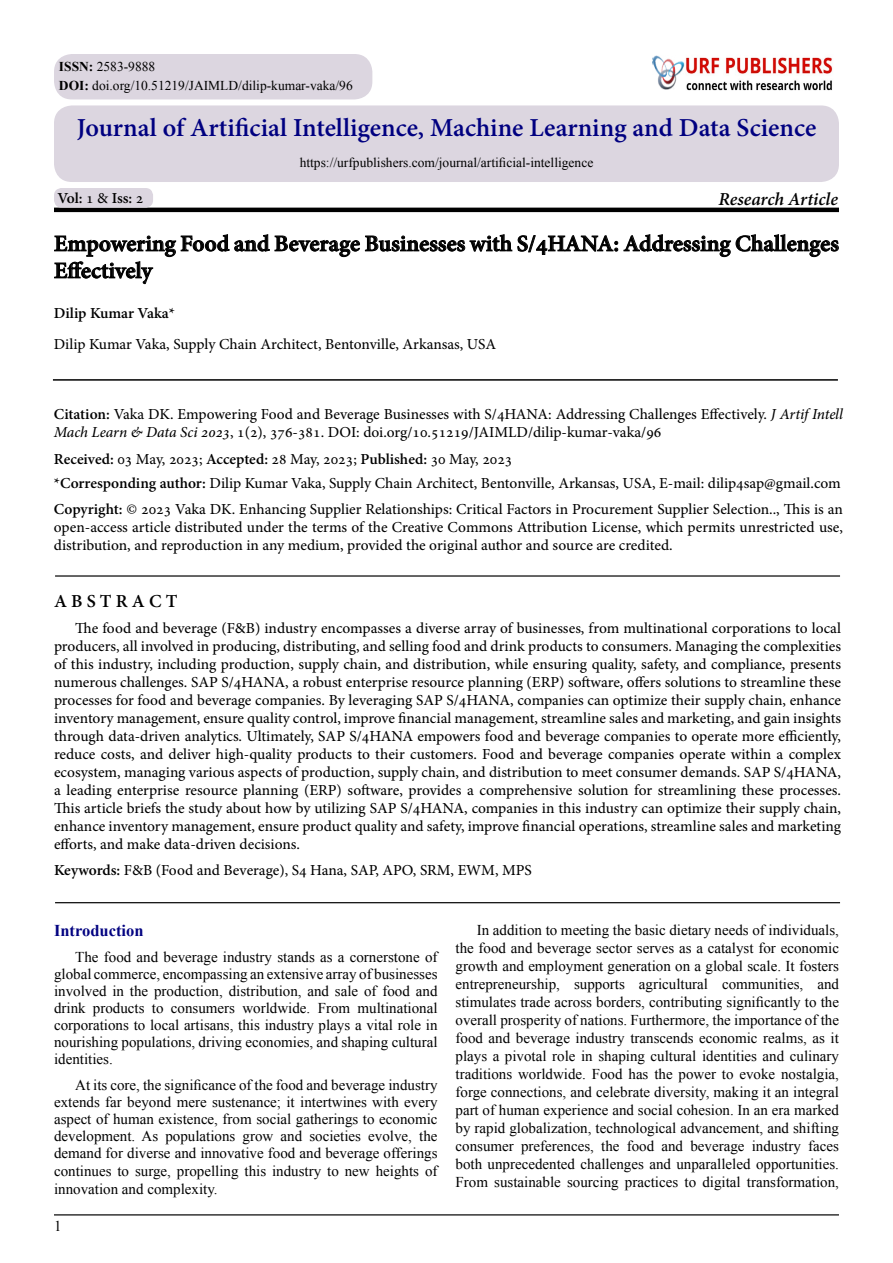
<style>
.page{position:relative;width:893px;height:1263px;background:#fff}
.page>*{position:absolute;margin:0;border:0;box-sizing:border-box;transform-origin:0 0}
.t1{font:700 25.5px "Adobe Hebrew";color:#000080}
.t2{font:700 22.5px/27px "Adobe Hebrew";color:#000}
.t3{font:italic 700 18px "Adobe Hebrew";letter-spacing:-.005em;color:#000}
.t4{font:700 18px "Adobe Hebrew";letter-spacing:.23em;color:#000}
.t5{font:700 16.5px "Times New Roman";color:#030381}
.t6{font:15px/18px "Adobe Hebrew";color:#000}
.t7{font:15px/17.1px "Times New Roman";color:#000;text-align:right}
.t8{font:700 15px "Adobe Hebrew";letter-spacing:-.005em;color:#000}
.t9{font:13.5px/18.3px "Times New Roman";color:#000}
.s1{font-weight:700}
.s2{font-weight:400}
.s3{font-style:italic}
</style>
<div class="page">
<hr style="left:54px;top:208px;width:785px;height:4px;background:#000">
<svg style="left:54px;top:234px;width:785px;height:50px"></svg>
<hr style="left:53px;top:379px;width:785px;height:2px;background:#000">
<hr style="left:55px;top:575px;width:785px;height:2px;background:#000">
<hr style="left:54px;top:1214px;width:785px;height:1px;background:#000">
<div style="left:54px;top:188px;width:99px;height:20px;background:#dcd6e0;border-radius:8px"></div>
<div style="left:54px;top:105px;width:785px;height:77px;background:#dcd6e0;border-radius:18px"></div>
<hr style="left:55px;top:902px;width:785px;height:1px;background:#000">
<img style="left:697px;top:57px;width:136px;height:33px">
<div style="left:641px;top:44px;width:56px;height:46px;background:#000;opacity:.5"></div>
<div style="left:642px;top:46px;width:50px;height:44px;background:#fff"></div>
<div style="left:651px;top:55px;width:44px;height:35px;background:#000;opacity:.75"></div>
<div style="left:54px;top:54px;width:318px;height:45px;background:#dcd6e0;border-radius:18px"></div>
<p class="t9" style="left:59px;top:57px;width:295px"><span class="s1">ISSN:</span> 2583-9888<br><span class="s1">DOI:</span> doi.org/10.51219/JAIMLD/dilip-kumar-vaka/96</p>
<h1 class="t1" style="left:77px;top:112px;width:741px">Journal of Artificial Intelligence, Machine Learning and Data Science</h1>
<p class="t8" style="left:57px;top:189px;width:87px">Vol <span class="s2">1</span>: <span class="s2">&amp;</span> Iss <span class="s2">2</span>:</p>
<p class="t9" style="left:300px;top:153px;width:295px">https://urfpublishers.com/journal/artificial-intelligence</p>
<p class="t3" style="left:718px;top:188px;width:121px">Research Article</p>
<h2 class="t2" style="left:54px;top:230px;width:786px">Empowering Food and Beverage Businesses with S/4HANA: Addressing Challenges<br>Effectively</h2>
<p class="t8" style="left:54px;top:304px;width:123px">Dilip Kumar Vaka*</p>
<p class="t6" style="left:54px;top:335px;width:444px">Dilip Kumar Vaka, Supply Chain Architect, Bentonville, Arkansas, USA</p>
<p class="t6" style="left:54px;top:405px;width:791px"><span class="s1">Citation:</span> Vaka DK. Empowering Food and Beverage Businesses with S/4HANA: Addressing Challenges Effectively <span class="s3">J</span>. <span class="s3">Artif Intell<br>Mach Learn &amp; Data Sci 2023</span>, , )2(1 376-381. DOI: doi.org/10.51219/JAIMLD/dilip-kumar-vaka/96</p>
<p class="t6" style="left:54px;top:447px;width:788px;line-height:24.3px"><span class="s1">Received:</span> 03 May, 2023; <span class="s1">Accepted:</span> 28 May, 2023; <span class="s1">Published:</span> 30 May, 2023<br><span class="s1">*Corresponding author:</span> Dilip Kumar Vaka, Supply Chain Architect, Bentonville, Arkansas, USA -E, mail: dilip4sap@gmail.com</p>
<p class="t6" style="left:54px;top:501px;width:791px;text-align:justify"><span class="s1">Copyright:</span> © 2023 Vaka DK. Enhancing Supplier Relationships: Critical Factors in Procurement Supplier Selection.., This is an open-access article distributed under the terms of the Creative Commons Attribution License, which permits unrestricted use, distribution, and reproduction in any medium, provided the original author and source are credited.</p>
<p class="t4" style="left:54px;top:590px;width:125px">AB TS RACT</p>
<p class="t6" style="left:54px;top:619px;width:789px;text-align:justify;text-indent:21px">The food and beverage ( &amp;F B) industry encompasses a diverse array of businesses, from multinational corporations to local producers, all involved in producing, distributing, and selling food and drink products to consumers. Managing the complexities of this industry, including production, supply chain, and distribution, while ensuring quality, safety, and compliance, presents numerous challenges. SAP S/4HANA a, robust enterprise resource planning (ERP) software, offers solutions to streamline these processes for food and beverage companies. By leveraging SAP S/4HANA, companies can optimize their supply chain, enhance inventory management, ensure quality control, improve financial management, streamline sales and marketing, and gain insights through data-driven analytics. Ultimately, SAP S/4HANA empowers food and beverage companies to operate more efficiently, reduce costs, and deliver high-quality products to their customers. Food and beverage companies operate within a complex ecosystem, managing various aspects of production, supply chain, and distribution to meet consumer demands. SAP S/4HANA, a leading enterprise resource planning (ERP) software, provides a comprehensive solution for streamlining these processes.<br>This article briefs the study about how by utilizing SAP S/4HANA, companies in this industry can optimize their supply chain, enhance inventory management, ensure product quality and safety, improve financial operations, streamline sales and marketing efforts, and make data-driven decisions.</p>
<p class="t6" style="left:54px;top:861px;width:479px"><span class="s1">Keywords</span> &amp;F<span class="s1">:</span> B (Food and Beverage 4S, ) Hana, SAP, APO, SRM, EWM, MPS</p>
<p class="t5" style="left:54px;top:919px;width:91px">Introduction</p>
<p class="t7" style="left:54px;top:948px;width:385px">The food and beverage industry stands as a cornerstone of global commerce, encompassing an extensive array ofbusinesses involved in the production, distribution, and sale of food and multinational</p>
<p class="t7" style="left:54px;top:999px;width:385px;text-align:left">drink<br>corporations to local artisans, this industry plays a vital role in nourishing populations, driving economies, and shaping cultural identities.</p>
<p class="t7" style="left:54px;top:1076px;width:385px">At its core, the significance of the food and beverage industry extends far beyond mere sustenance; it intertwines with every aspect of human existence, from social gatherings to economic the</p>
<p class="t7" style="left:93px;top:999px;width:53px">products</p>
<p class="t7" style="left:242px;top:999px;width:69px">worldwide.</p>
<p class="t7" style="left:318px;top:999px;width:34px">From</p>
<p class="t7" style="left:152px;top:999px;width:13px">to</p>
<p class="t7" style="left:171px;top:999px;width:66px">consumers</p>
<p class="t7" style="left:54px;top:1127px;width:385px;line-height:17.7px;text-align:left">development. As<br>demand for diverse and innovative food and beverage offerings continues to surge, propelling this industry to new heights of innovation and complexity.</p>
<p class="t7" style="left:165px;top:1127px;width:72px">populations</p>
<p class="t7" style="left:281px;top:1127px;width:23px">and</p>
<p class="t7" style="left:309px;top:1127px;width:53px">societies</p>
<p class="t7" style="left:368px;top:1127px;width:45px">evolve,</p>
<p class="t7" style="left:243px;top:1127px;width:32px">grow</p>
<p class="t7" style="left:54px;top:1217px;width:9px">1</p>
<p class="t7" style="left:455px;top:921px;width:385px;line-height:18px">In addition to meeting the basic dietary needs of individuals, the food and beverage sector serves as a catalyst for economic growth and employment generation on a global scale. It fosters and</p>
<p class="t7" style="left:455px;top:975px;width:106px">entrepreneurship,</p>
<p class="t7" style="left:455px;top:993px;width:385px">stimulates trade across borders, contributing significantly to the</p>
<p class="t7" style="left:455px;top:1011px;width:385px">overall prosperity of nations. Furthermore, the importance of the</p>
<p class="t7" style="left:455px;top:1029px;width:385px">food and beverage industry transcends economic realms, as it</p>
<p class="t7" style="left:455px;top:1047px;width:385px">plays a pivotal role in shaping cultural identities and culinary</p>
<p class="t7" style="left:455px;top:1065px;width:385px">traditions worldwide. Food has the power to evoke nostalgia,</p>
<p class="t7" style="left:455px;top:1083px;width:385px">forge connections, and celebrate diversity, making it an integral</p>
<p class="t7" style="left:455px;top:1101px;width:385px">part of human experience and social cohesion In. an era marked</p>
<p class="t7" style="left:455px;top:1119px;width:385px">by rapid globalization, technological advancement, and shifting</p>
<p class="t7" style="left:808px;top:1137px;width:32px">faces</p>
<p class="t7" style="left:639px;top:975px;width:71px">agricultural</p>
<p class="t7" style="left:722px;top:975px;width:83px">communities,</p>
<p class="t7" style="left:574px;top:975px;width:52px">supports</p>
<p class="t7" style="left:601px;top:1137px;width:20px">the</p>
<p class="t7" style="left:627px;top:1137px;width:29px">food</p>
<p class="t7" style="left:661px;top:1137px;width:23px">and</p>
<p class="t7" style="left:690px;top:1137px;width:56px">beverage</p>
<p class="t7" style="left:752px;top:1137px;width:51px">industry</p>
<p class="t7" style="left:521px;top:1137px;width:74px">preferences,</p>
<p class="t7" style="left:455px;top:1137px;width:385px;line-height:18px;text-align:left">consumer<br>both unprecedented challenges and unparalleled opportunities.<br>From sustainable sourcing practices to digital transformation,</p>
</div>
